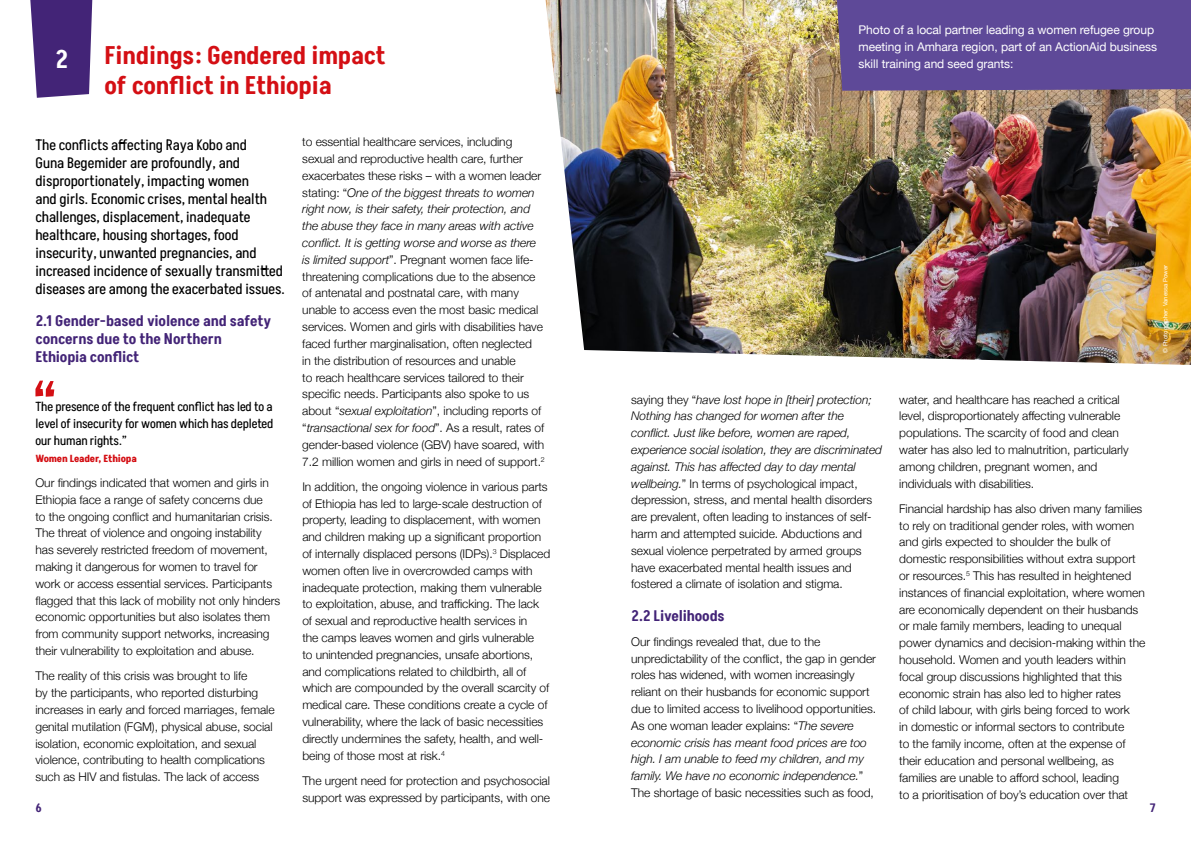
<style>
.page{position:relative;width:1191px;height:842px;background:#fff}
.page>*{position:absolute;margin:0;border:0;box-sizing:border-box;transform-origin:0 0}
.t1{font:600 25px/30px "Akshar";letter-spacing:-.005em;color:#d40f14}
.t2{font:600 25px "Akshar";color:#fff}
.t3{font:15px/18px "Akshar";color:#000}
.t4{font:600 15px/18px "Akshar";letter-spacing:-.005em;color:#432477}
.t5{font:13px/17px "Akshar";letter-spacing:-.005em;color:#000;text-align:justify}
.t6{font:300 12px/16.8px "Helvetica Neue";letter-spacing:-.005em;color:#000}
.t7{font:12px/16.8px "Helvetica Neue";letter-spacing:-.005em;color:#fff}
.t8{font:600 12px "Akshar";color:#432477}
.t9{font:700 10px "Akshar";letter-spacing:-.015em;color:#d40f14}
.t10{font:6px "Helvetica Neue";color:#fff}
.s1{font-style:italic}
</style>
<div class="page">
<svg style="left:30px;top:0;width:62px;height:98px;background:#553984"></svg>
<svg style="left:35px;top:381px;width:19px;height:16px"></svg>
<img style="left:545px;top:0;width:646px;height:365px">
<div style="left:837px;top:0;width:354px;height:91px;background:#5e4998"></div>
<p class="t7" style="left:858px;top:22px;width:300px">Photo of a local partner leading a women refugee group meeting in Amhara region, part of an ActionAid business skill training and seed grants:</p>
<h1 class="t1" style="left:105px;top:41px;width:283px">Findings: Gendered impact of conflict in Ethiopia</h1>
<p class="t3" style="left:35px;top:135px;width:251px">The conflicts affecting Raya Kobo and<br>Guna Begemider are profoundly, and disproportionately, impacting women<br>and girls. Economic crises, mental health challenges, displacement, inadequate healthcare, housing shortages, food insecurity, unwanted pregnancies, and increased incidence of sexually transmitted diseases are among the exacerbated issues.</p>
<p class="t4" style="left:35px;top:312px;width:237px">2.1 Gender-based violence and safety concerns due to the Northern<br>Ethiopia conflict</p>
<p class="t5" style="left:35px;top:398px;width:239px">The presence of the frequent conflict has led to a level of insecurity for women which has depleted our human rights.”</p>
<p class="t9" style="left:35px;top:451px;width:103px">Women Leader, Ethiopa</p>
<p class="t6" style="left:35px;top:473px;width:246px">Our findings indicated that women and girls in Ethiopia face a range of safety concerns due<br>to the ongoing conflict and humanitarian crisis.<br>The threat of violence and ongoing instability has severely restricted freedom of movement, making it dangerous for women to travel for work or access essential services. Participants flagged that this lack of mobility not only hinders economic opportunities but also isolates them from community support networks, increasing their vulnerability to exploitation and abuse.</p>
<p class="t6" style="left:35px;top:667px;width:241px">The reality of this crisis was brought to life<br>by the participants, who reported disturbing increases in early and forced marriages, female genital mutilation (FGM), physical abuse, social isolation, economic exploitation, and sexual violence, contributing to health complications such as HIV and fistulas. The lack of access</p>
<h1 class="t2" style="left:55px;top:43px;width:14px">2</h1>
<p class="t6" style="left:302px;top:133px;width:244px">to essential healthcare services, including sexual and reproductive health care, further exacerbates these risks – with a women leader stating: “<span class="s1">One of the biggest threats to women right now, is their safety, their protection, and the abuse they face in many areas with active conflict. It is getting worse and worse as there is limited support</span>”. Pregnant women face life&shy;threatening complications due to the absence of antenatal and postnatal care, with many unable to access even the most basic medical services. Women and girls with disabilities have faced further marginalisation, often neglected<br>in the distribution of resources and unable<br>to reach healthcare services tailored to their specific needs. Participants also spoke to us about “<span class="s1">sexual exploitation</span>”, including reports of “<span class="s1">transactional sex for food</span>”. As a result, rates of gender-based violence (GBV) have soared, with 7.2 million women and girls in need of support.<sup>2</sup></p>
<p class="t6" style="left:302px;top:477px;width:249px">In addition, the ongoing violence in various parts of Ethiopia has led to large-scale destruction of property, leading to displacement, with women and children making up a significant proportion of internally displaced persons (IDPs).<sup>3</sup> Displaced women often live in overcrowded camps with inadequate protection, making them vulnerable to exploitation, abuse, and trafficking. The lack of sexual and reproductive health services in<br>the camps leaves women and girls vulnerable<br>to unintended pregnancies, unsafe abortions, and complications related to childbirth, all of which are compounded by the overall scarcity of medical care. These conditions create a cycle of vulnerability, where the lack of basic necessities directly undermines the safety, health, and well&shy;being of those most at risk.<sup>4</sup></p>
<p class="t6" style="left:302px;top:771px;width:249px">The urgent need for protection and psychosocial support was expressed by participants, with one</p>
<p class="t10" style="left:1161px;top:353px;width:89px;rotate:-90deg">© Photographer: Vanessa Power</p>
<p class="t6" style="left:631px;top:390px;width:252px">saying they “<span class="s1">have lost hope in [their] protection; Nothing has changed for women after the conflict. Just like before, women are raped, experience social isolation, they are discriminated against. This has affected day to day mental wellbeing.</span>” In terms of psychological impact, depression, stress, and mental health disorders are prevalent, often leading to instances of self&shy;harm and attempted suicide. Abductions and sexual violence perpetrated by armed groups have exacerbated mental health issues and fostered a climate of isolation and stigma.</p>
<p class="t4" style="left:631px;top:607px;width:95px">2.2 Livelihoods</p>
<p class="t6" style="left:631px;top:632px;width:246px">Our findings revealed that, due to the unpredictability of the conflict, the gap in gender roles has widened, with women increasingly reliant on their husbands for economic support due to limited access to livelihood opportunities.<br>As one woman leader explains: “<span class="s1">The severe economic crisis has meant food prices are too high. I am unable to feed my children, and my family. We have no economic independence.</span>” The shortage of basic necessities such as food,</p>
<p class="t6" style="left:899px;top:390px;width:231px">water, and healthcare has reached a critical level, disproportionately affecting vulnerable populations. The scarcity of food and clean water has also led to malnutrition, particularly among children, pregnant women, and individuals with disabilities.</p>
<p class="t6" style="left:899px;top:499px;width:248px">Financial hardship has also driven many families to rely on traditional gender roles, with women and girls expected to shoulder the bulk of domestic responsibilities without extra support or resources.<sup>5</sup> This has resulted in heightened instances of financial exploitation, where women are economically dependent on their husbands or male family members, leading to unequal power dynamics and decision-making within the household. Women and youth leaders within focal group discussions highlighted that this economic strain has also led to higher rates<br>of child labour, with girls being forced to work<br>in domestic or informal sectors to contribute<br>to the family income, often at the expense of their education and personal wellbeing, as families are unable to afford school, leading<br>to a prioritisation of boy’s education over that</p>
<p class="t8" style="left:35px;top:800px;width:8px">6</p>
<p class="t8" style="left:1149px;top:800px;width:7px">7</p>
</div>
